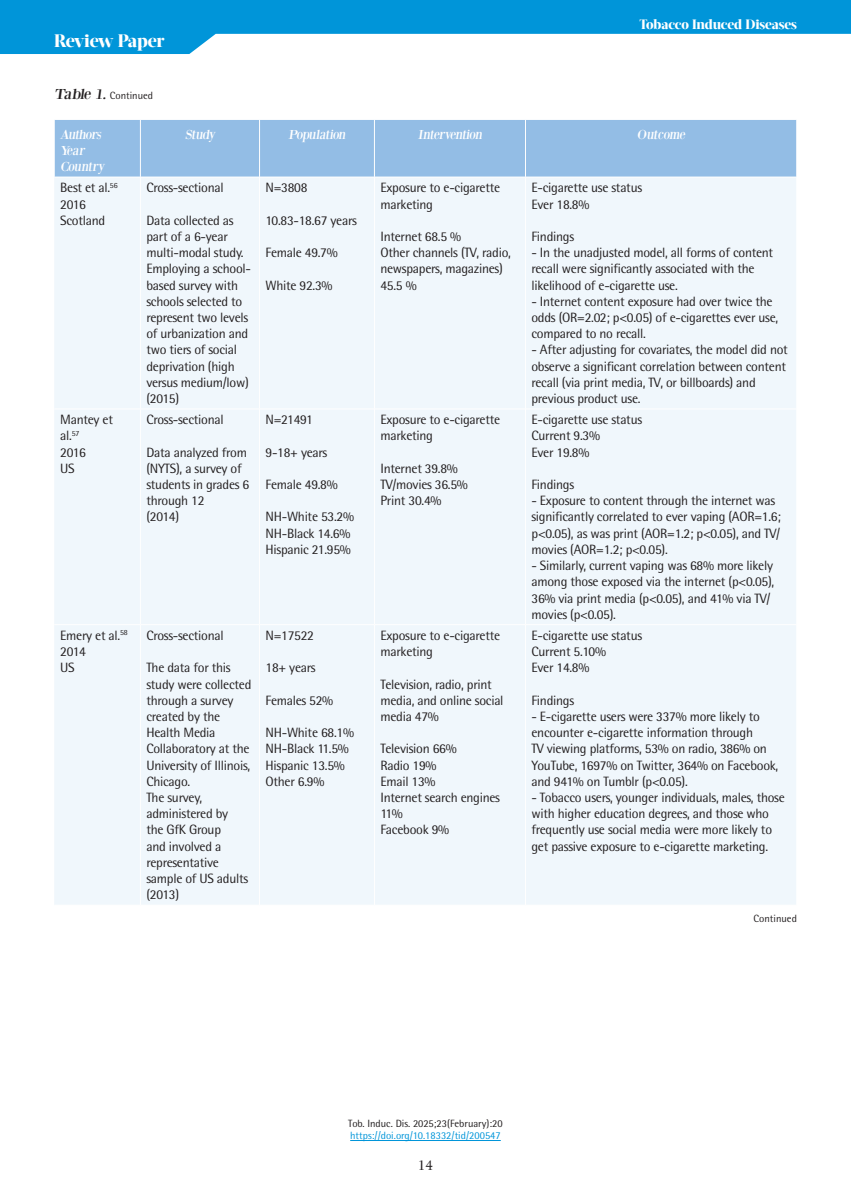
<style>
.page{position:relative;width:851px;height:1191px;background:#fff}
.page>*{position:absolute;margin:0;border:0;box-sizing:border-box;transform-origin:0 0}
.t1{font:800 18px "Acta Display W04";letter-spacing:-.02em;color:#fff}
.t2{font:15px "PF Bodoni Text";color:#231f20}
.t3{font:13.5px/16.2px "Rotis Semi Sans Hel";letter-spacing:-.02em;color:#231f20}
.t4{font:13.5px/16.2px "Bodoni XT";color:#fff}
.t5{font:800 13.5px "Acta Display W04";letter-spacing:-.01em;color:#fff}
.t6{font:10.5px "Rotis Semi Sans Hel";color:#231f20}
.t7{font:10.5px "Rotis Semi Sans Hel";color:#0095d9}
.s1{font-family:"Bodoni XT";font-size:15px}
</style>
<div class="page">
<svg style="left:0;top:0;width:850px;height:54px;fill:#0095d9"></svg>
<hr style="left:350px;top:1140px;width:150px;height:1px;background:#0095d9">
<div style="left:55px;top:120px;width:741px;height:57px;background:#93bde5"></div>
<div style="left:54px;top:178px;width:742px;height:727px;background:#f0f7fc"></div>
<hr style="left:140px;top:120px;width:1px;height:57px;background:#fff">
<hr style="left:259px;top:120px;width:1px;height:57px;background:#fff">
<hr style="left:374px;top:120px;width:1px;height:57px;background:#fff">
<hr style="left:525px;top:120px;width:1px;height:57px;background:#fff">
<hr style="left:140px;top:177px;width:1px;height:232px;background:#fff">
<hr style="left:259px;top:177px;width:1px;height:232px;background:#fff">
<hr style="left:374px;top:177px;width:1px;height:232px;background:#fff">
<hr style="left:525px;top:177px;width:1px;height:232px;background:#fff">
<hr style="left:54px;top:409px;width:86px;height:1px;background:#fff">
<hr style="left:140px;top:409px;width:119px;height:1px;background:#fff">
<hr style="left:140px;top:409px;width:1px;height:215px;background:#fff">
<hr style="left:259px;top:409px;width:115px;height:1px;background:#fff">
<hr style="left:259px;top:409px;width:1px;height:215px;background:#fff">
<hr style="left:374px;top:409px;width:151px;height:1px;background:#fff">
<hr style="left:374px;top:409px;width:1px;height:215px;background:#fff">
<hr style="left:525px;top:409px;width:271px;height:1px;background:#fff">
<hr style="left:525px;top:409px;width:1px;height:215px;background:#fff">
<hr style="left:54px;top:624px;width:86px;height:1px;background:#fff">
<hr style="left:140px;top:624px;width:119px;height:1px;background:#fff">
<hr style="left:140px;top:625px;width:1px;height:280px;background:#fff">
<hr style="left:259px;top:624px;width:115px;height:1px;background:#fff">
<hr style="left:259px;top:625px;width:1px;height:280px;background:#fff">
<hr style="left:374px;top:624px;width:151px;height:1px;background:#fff">
<hr style="left:374px;top:625px;width:1px;height:280px;background:#fff">
<hr style="left:525px;top:624px;width:271px;height:1px;background:#fff">
<hr style="left:525px;top:625px;width:1px;height:280px;background:#fff">
<h1 class="t1" style="left:54px;top:30px;width:112px">Review Paper</h1>
<p class="t6" style="left:54px;top:89px;width:101px"><span class="s1">Table 1.</span> Continued</p>
<p class="t5" style="left:639px;top:17px;width:159px">Tobacco Induced Diseases</p>
<p class="t4" style="left:60px;top:126px;width:48px">Authors<br>Year<br>Country</p>
<p class="t4" style="left:185px;top:126px;width:34px">Study</p>
<p class="t4" style="left:288px;top:126px;width:61px">Population</p>
<p class="t4" style="left:417px;top:126px;width:68px">Intervention</p>
<p class="t4" style="left:637px;top:126px;width:52px">Outcome</p>
<p class="t3" style="left:60px;top:179px;width:59px">Best et al.<sup>56<br></sup>2016<br>Scotland</p>
<p class="t3" style="left:146px;top:179px;width:79px">Cross-sectional</p>
<p class="t3" style="left:265px;top:179px;width:43px">N=3808</p>
<p class="t3" style="left:265px;top:212px;width:93px">10.83-18.67 years</p>
<p class="t3" style="left:265px;top:244px;width:74px">Female 49.7%</p>
<p class="t3" style="left:265px;top:277px;width:68px">White 92.3%</p>
<p class="t3" style="left:380px;top:179px;width:121px">Exposure to e-cigarette marketing</p>
<p class="t3" style="left:380px;top:228px;width:132px">Internet 68.5 %<br>Other channels (TV, radio, newspapers, magazines)<br>45.5 %</p>
<p class="t3" style="left:531px;top:179px;width:112px">E-cigarette use status<br>Ever 18.8%</p>
<p class="t3" style="left:531px;top:228px;width:44px">Findings</p>
<p class="t3" style="left:531px;top:244px;width:243px">- In the unadjusted model, all forms of content recall were significantly associated with the likelihood of e-cigarette use.</p>
<p class="t3" style="left:531px;top:293px;width:248px">- Internet content exposure had over twice the odds (OR=2.02; p&lt;0.05) of e-cigarettes ever use, compared to no recall.</p>
<p class="t3" style="left:531px;top:341px;width:258px">- After adjusting for covariates, the model did not observe a significant correlation between content recall (via print media, TV, or billboards) and previous product use.</p>
<p class="t3" style="left:146px;top:212px;width:106px">Data collected as part of a 6-year multi-modal study.<br>Employing a school&shy;based survey with schools selected to represent two levels of urbanization and two tiers of social deprivation (high versus medium/low) (2015)</p>
<p class="t3" style="left:60px;top:411px;width:54px">Mantey et al.<sup>57<br></sup>2016<br>US</p>
<p class="t3" style="left:146px;top:411px;width:79px">Cross-sectional</p>
<p class="t3" style="left:146px;top:444px;width:104px">Data analyzed from (NYTS), a survey of students in grades 6 through 12<br>(2014)</p>
<p class="t3" style="left:265px;top:411px;width:49px">N=21491</p>
<p class="t3" style="left:265px;top:444px;width:63px">9-18+ years</p>
<p class="t3" style="left:265px;top:476px;width:74px">Female 49.8%</p>
<p class="t3" style="left:265px;top:509px;width:90px">NH-White 53.2%<br>NH-Black 14.6%<br>Hispanic 21.95%</p>
<p class="t3" style="left:380px;top:411px;width:121px">Exposure to e-cigarette marketing</p>
<p class="t3" style="left:380px;top:460px;width:89px">Internet 39.8%<br>TV/movies 36.5%<br>Print 30.4%</p>
<p class="t3" style="left:60px;top:627px;width:69px">Emery et al.<sup>58<br></sup>2014<br>US</p>
<p class="t3" style="left:146px;top:627px;width:79px">Cross-sectional</p>
<p class="t3" style="left:146px;top:659px;width:106px">The data for this study were collected through a survey created by the<br>Health Media<br>Collaboratory at the<br>University of Illinois,<br>Chicago.<br>The survey, administered by<br>the GfK Group<br>and involved a representative sample of US adults (2013)</p>
<p class="t3" style="left:265px;top:627px;width:50px">N=17522</p>
<p class="t3" style="left:265px;top:659px;width:51px">18+ years</p>
<p class="t3" style="left:265px;top:692px;width:69px">Females 52%</p>
<p class="t3" style="left:265px;top:724px;width:90px">NH-White 68.1%<br>NH-Black 11.5%<br>Hispanic 13.5%<br>Other 6.9%</p>
<p class="t3" style="left:380px;top:627px;width:121px">Exposure to e-cigarette marketing</p>
<p class="t3" style="left:380px;top:676px;width:125px">Television, radio, print media, and online social media 47%</p>
<p class="t3" style="left:380px;top:740px;width:121px">Television 66%<br>Radio 19%<br>Email 13%<br>Internet search engines<br>11%<br>Facebook 9%</p>
<p class="t3" style="left:531px;top:411px;width:112px">E-cigarette use status<br>Current 9.3%<br>Ever 19.8%</p>
<p class="t3" style="left:531px;top:476px;width:44px">Findings</p>
<p class="t3" style="left:531px;top:492px;width:251px">- Exposure to content through the internet was significantly correlated to ever vaping (AOR=1.6; p&lt;0.05), as was print (AOR=1.2; p&lt;0.05), and TV/ movies (AOR=1.2; p&lt;0.05).</p>
<p class="t3" style="left:531px;top:557px;width:244px">- Similarly, current vaping was 68% more likely among those exposed via the internet (p&lt;0.05), 36% via print media (p&lt;0.05), and 41% via TV/ movies (p&lt;0.05).</p>
<p class="t3" style="left:531px;top:627px;width:112px">E-cigarette use status<br>Current 5.10%<br>Ever 14.8%</p>
<p class="t3" style="left:531px;top:692px;width:44px">Findings</p>
<p class="t3" style="left:531px;top:708px;width:248px">- E-cigarette users were 337% more likely to encounter e-cigarette information through<br>TV viewing platforms, 53% on radio, 386% on YouTube, 1697% on Twitter, 364% on Facebook, and 941% on Tumblr (p&lt;0.05).</p>
<p class="t3" style="left:531px;top:789px;width:255px">- Tobacco users, younger individuals, males, those with higher education degrees, and those who frequently use social media were more likely to get passive exposure to e-cigarette marketing.</p>
<p class="t6" style="left:753px;top:912px;width:45px">Continued</p>
<p class="t6" style="left:348px;top:1116px;width:156px">Tob. Induc. Dis. 2025;23(February):20</p>
<p class="t7" style="left:350px;top:1129px;width:152px">https://doi.org/10.18332/tid/200547</p>
<p class="t2" style="left:418px;top:1156px;width:17px">14</p>
</div>
